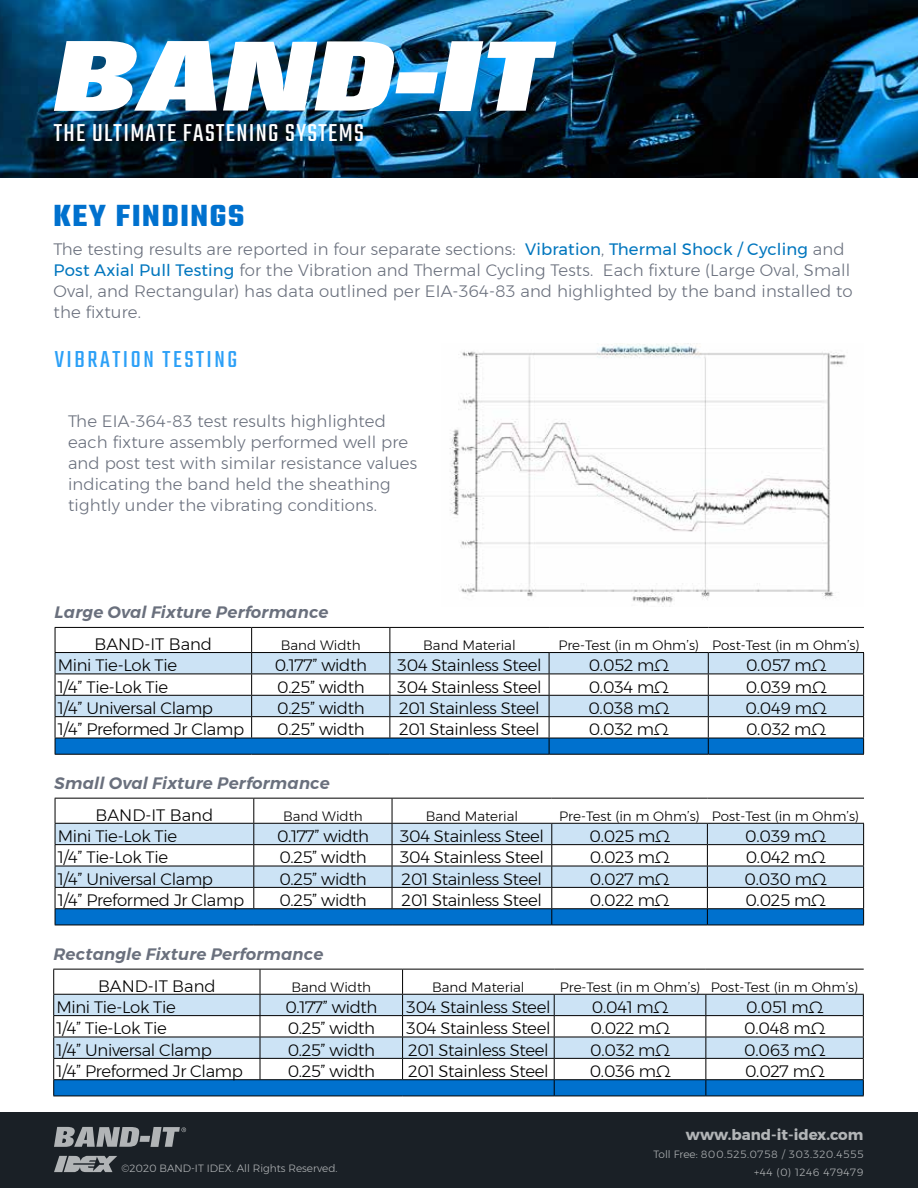
<style>
.page{position:relative;width:918px;height:1188px;background:#fff}
.page>*{position:absolute;margin:0;border:0;box-sizing:border-box;transform-origin:0 0}
.t1{font:700 33px "Teko";letter-spacing:.05em;color:#0071ce}
.t2{font:27px "Teko";letter-spacing:.05em;color:#fff}
.t3{font:25.5px "Teko";letter-spacing:.1em;color:#2ca0f7}
.t4{font:300 16.5px "Montserrat";letter-spacing:-.02em;color:#000}
.t5{font:300 16.5px/21px "Montserrat";letter-spacing:.01em;color:#6a707d}
.t6{font:italic 600 16.5px "Montserrat";letter-spacing:.01em;color:#6a707d}
.t7{font:300 16.5px "Montserrat";color:#000}
.t8{font:700 15px "Montserrat";color:#b1b4b6}
.t9{font:300 13.5px "Montserrat";color:#000}
.t10{font:300 10.5px/18px "Montserrat";letter-spacing:.05em;color:#b1b4b6;text-align:right}
.t11{font:300 10.5px "Montserrat";color:#b1b4b6}
.s1{font-weight:400;color:#0076be}
</style>
<div class="page">
<img style="left:0;top:0;width:918px;height:177px">
<svg style="left:54px;top:41px;width:163px;height:70px"></svg>
<img style="left:223px;top:41px;width:333px;height:70px">
<div style="left:0;top:1112px;width:918px;height:76px;background:#1a2026"></div>
<svg style="left:54px;top:1127px;width:132px;height:20px"></svg>
<svg style="left:54px;top:1156px;width:63px;height:16px"></svg>
<img style="left:449px;top:344px;width:397px;height:260px">
<hr style="left:55px;top:627px;width:197px;height:1px;background:#000">
<hr style="left:252px;top:627px;width:138px;height:1px;background:#000">
<hr style="left:390px;top:627px;width:159px;height:1px;background:#000">
<hr style="left:549px;top:627px;width:159px;height:1px;background:#000">
<hr style="left:708px;top:627px;width:156px;height:1px;background:#000">
<svg style="left:55px;top:628px;width:809px;height:126px"></svg>
<hr style="left:55px;top:754px;width:197px;height:1px;background:#000">
<hr style="left:252px;top:754px;width:138px;height:1px;background:#000">
<hr style="left:390px;top:754px;width:159px;height:1px;background:#000">
<hr style="left:549px;top:754px;width:159px;height:1px;background:#000">
<hr style="left:708px;top:754px;width:156px;height:1px;background:#000">
<hr style="left:55px;top:798px;width:199px;height:1px;background:#000">
<hr style="left:254px;top:798px;width:138px;height:1px;background:#000">
<hr style="left:392px;top:798px;width:160px;height:1px;background:#000">
<hr style="left:552px;top:798px;width:155px;height:1px;background:#000">
<hr style="left:707px;top:798px;width:157px;height:1px;background:#000">
<svg style="left:55px;top:799px;width:809px;height:126px"></svg>
<hr style="left:55px;top:925px;width:199px;height:1px;background:#000">
<hr style="left:254px;top:925px;width:138px;height:1px;background:#000">
<hr style="left:392px;top:925px;width:160px;height:1px;background:#000">
<hr style="left:552px;top:925px;width:155px;height:1px;background:#000">
<hr style="left:707px;top:925px;width:157px;height:1px;background:#000">
<hr style="left:53px;top:969px;width:207px;height:1px;background:#000">
<hr style="left:260px;top:969px;width:143px;height:1px;background:#000">
<hr style="left:403px;top:969px;width:151px;height:1px;background:#000">
<hr style="left:554px;top:969px;width:152px;height:1px;background:#000">
<hr style="left:706px;top:969px;width:158px;height:1px;background:#000">
<svg style="left:53px;top:970px;width:811px;height:126px"></svg>
<hr style="left:53px;top:1096px;width:207px;height:1px;background:#000">
<hr style="left:260px;top:1096px;width:143px;height:1px;background:#000">
<hr style="left:403px;top:1096px;width:151px;height:1px;background:#000">
<hr style="left:554px;top:1096px;width:152px;height:1px;background:#000">
<hr style="left:706px;top:1096px;width:158px;height:1px;background:#000">
<h2 class="t2" style="left:54px;top:117px;width:312px">THE ULTIMATE FASTENING SYSTEMS</h2>
<h1 class="t1" style="left:53px;top:194px;width:192px">KEY FINDINGS</h1>
<p class="t5" style="left:54px;top:238px;width:800px">The testing results are reported in four separate sections: <span class="s1">Vibration</span>, <span class="s1">Thermal Shock / Cycling</span> and <span class="s1">Post Axial Pull Testing</span> for the Vibration and Thermal Cycling Tests. Each fixture (Large Oval, Small Oval, and Rectangular) has data outlined per EIA-364-83 and highlighted by the band installed to the fixture.</p>
<h3 class="t3" style="left:55px;top:345px;width:184px">VIBRATION TESTING</h3>
<p class="t5" style="left:68px;top:411px;width:351px">The EIA-364-83 test results highlighted each fixture assembly performed well pre and post test with similar resistance values indicating the band held the sheathing tightly under the vibrating conditions.</p>
<p class="t6" style="left:55px;top:599px;width:275px">Large Oval Fixture Performance</p>
<p class="t7" style="left:95px;top:632px;width:119px">BAND-IT Band</p>
<p class="t9" style="left:281px;top:635px;width:81px">Band Width</p>
<p class="t9" style="left:423px;top:635px;width:94px">Band Material</p>
<p class="t9" style="left:558px;top:635px;width:303px">Pre-Test (in m Ohm’s) Post-Test (in m Ohm’s)</p>
<p class="t4" style="left:58px;top:653px;width:121px">Mini Tie-Lok Tie</p>
<p class="t4" style="left:275px;top:653px;width:94px">0.177” width</p>
<p class="t4" style="left:397px;top:653px;width:146px">304 Stainless Steel</p>
<p class="t4" style="left:588px;top:653px;width:82px">0.052 mΩ</p>
<p class="t4" style="left:746px;top:653px;width:82px">0.057 mΩ</p>
<p class="t4" style="left:58px;top:674px;width:112px">1/4” Tie-Lok Tie</p>
<p class="t4" style="left:277px;top:674px;width:89px">0.25” width</p>
<p class="t4" style="left:397px;top:674px;width:146px">304 Stainless Steel</p>
<p class="t4" style="left:589px;top:674px;width:82px">0.034 mΩ</p>
<p class="t4" style="left:745px;top:674px;width:83px">0.039 mΩ</p>
<p class="t4" style="left:58px;top:696px;width:157px">1/4” Universal Clamp</p>
<p class="t4" style="left:277px;top:696px;width:89px">0.25” width</p>
<p class="t4" style="left:399px;top:696px;width:142px">201 Stainless Steel</p>
<p class="t4" style="left:588px;top:696px;width:83px">0.038 mΩ</p>
<p class="t4" style="left:745px;top:696px;width:83px">0.049 mΩ</p>
<p class="t4" style="left:58px;top:717px;width:188px">1/4” Preformed Jr Clamp</p>
<p class="t4" style="left:277px;top:717px;width:89px">0.25” width</p>
<p class="t4" style="left:399px;top:717px;width:142px">201 Stainless Steel</p>
<p class="t4" style="left:589px;top:717px;width:82px">0.032 mΩ</p>
<p class="t4" style="left:746px;top:717px;width:82px">0.032 mΩ</p>
<p class="t6" style="left:55px;top:770px;width:277px">Small Oval Fixture Performance</p>
<p class="t7" style="left:96px;top:802px;width:119px">BAND-IT Band</p>
<p class="t9" style="left:283px;top:806px;width:81px">Band Width</p>
<p class="t9" style="left:426px;top:806px;width:94px">Band Material</p>
<p class="t9" style="left:559px;top:806px;width:301px">Pre-Test (in m Ohm’s) Post-Test (in m Ohm’s)</p>
<p class="t4" style="left:58px;top:824px;width:121px">Mini Tie-Lok Tie</p>
<p class="t4" style="left:277px;top:824px;width:94px">0.177” width</p>
<p class="t4" style="left:400px;top:824px;width:146px">304 Stainless Steel</p>
<p class="t4" style="left:589px;top:824px;width:82px">0.025 mΩ</p>
<p class="t4" style="left:745px;top:824px;width:83px">0.039 mΩ</p>
<p class="t4" style="left:58px;top:845px;width:112px">1/4” Tie-Lok Tie</p>
<p class="t4" style="left:279px;top:845px;width:89px">0.25” width</p>
<p class="t4" style="left:400px;top:845px;width:146px">304 Stainless Steel</p>
<p class="t4" style="left:589px;top:845px;width:82px">0.023 mΩ</p>
<p class="t4" style="left:745px;top:845px;width:82px">0.042 mΩ</p>
<p class="t4" style="left:58px;top:866px;width:157px">1/4” Universal Clamp</p>
<p class="t4" style="left:279px;top:866px;width:89px">0.25” width</p>
<p class="t4" style="left:402px;top:866px;width:142px">201 Stainless Steel</p>
<p class="t4" style="left:590px;top:866px;width:81px">0.027 mΩ</p>
<p class="t4" style="left:744px;top:866px;width:84px">0.030 mΩ</p>
<p class="t4" style="left:58px;top:888px;width:188px">1/4” Preformed Jr Clamp</p>
<p class="t4" style="left:279px;top:888px;width:89px">0.25” width</p>
<p class="t4" style="left:402px;top:888px;width:142px">201 Stainless Steel</p>
<p class="t4" style="left:590px;top:888px;width:81px">0.022 mΩ</p>
<p class="t4" style="left:745px;top:888px;width:82px">0.025 mΩ</p>
<p class="t6" style="left:53px;top:941px;width:272px">Rectangle Fixture Performance</p>
<p class="t7" style="left:98px;top:973px;width:119px">BAND-IT Band</p>
<p class="t9" style="left:291px;top:977px;width:81px">Band Width</p>
<p class="t9" style="left:432px;top:977px;width:94px">Band Material</p>
<p class="t9" style="left:560px;top:977px;width:300px">Pre-Test (in m Ohm’s) Post-Test (in m Ohm’s)</p>
<p class="t4" style="left:56px;top:995px;width:121px">Mini Tie-Lok Tie</p>
<p class="t4" style="left:285px;top:995px;width:94px">0.177” width</p>
<p class="t4" style="left:406px;top:995px;width:146px">304 Stainless Steel</p>
<p class="t4" style="left:592px;top:995px;width:78px">0.041 mΩ</p>
<p class="t4" style="left:746px;top:995px;width:79px">0.051 mΩ</p>
<p class="t4" style="left:56px;top:1016px;width:112px">1/4” Tie-Lok Tie</p>
<p class="t4" style="left:287px;top:1016px;width:89px">0.25” width</p>
<p class="t4" style="left:406px;top:1016px;width:146px">304 Stainless Steel</p>
<p class="t4" style="left:590px;top:1016px;width:81px">0.022 mΩ</p>
<p class="t4" style="left:744px;top:1016px;width:83px">0.048 mΩ</p>
<p class="t4" style="left:56px;top:1037px;width:157px">1/4” Universal Clamp</p>
<p class="t4" style="left:287px;top:1037px;width:89px">0.25” width</p>
<p class="t4" style="left:408px;top:1037px;width:142px">201 Stainless Steel</p>
<p class="t4" style="left:590px;top:1037px;width:82px">0.032 mΩ</p>
<p class="t4" style="left:744px;top:1037px;width:83px">0.063 mΩ</p>
<p class="t4" style="left:56px;top:1059px;width:188px">1/4” Preformed Jr Clamp</p>
<p class="t4" style="left:287px;top:1059px;width:89px">0.25” width</p>
<p class="t4" style="left:408px;top:1059px;width:142px">201 Stainless Steel</p>
<p class="t4" style="left:589px;top:1059px;width:83px">0.036 mΩ</p>
<p class="t4" style="left:745px;top:1059px;width:81px">0.027 mΩ</p>
<p class="t11" style="left:122px;top:1160px;width:217px">©2020 BAND-IT IDEX. All Rights Reserved.</p>
<p class="t8" style="left:686px;top:1123px;width:179px">www.band-it-idex.com</p>
<p class="t10" style="left:654px;top:1145px;width:211px">Toll Free: 800.525.0758 / 303.320.4555 +44 (0) 1246 479479</p>
</div>
